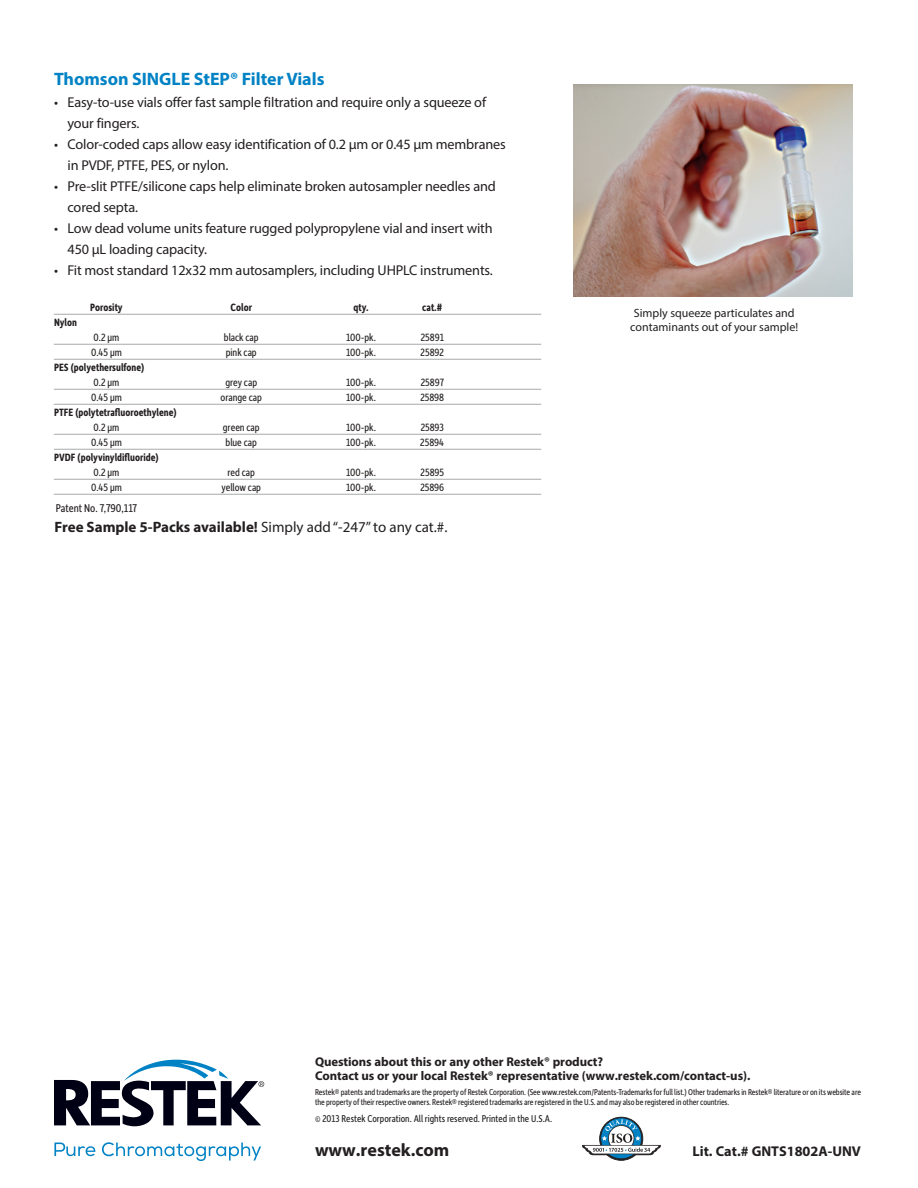
<style>
.page{position:relative;width:918px;height:1188px;background:#fff}
.page>*{position:absolute;margin:0;border:0;box-sizing:border-box;transform-origin:0 0}
.Heading{font:700 18px "Myriad Pro";color:#0082c5}
.t1{font:700 18px "Myriad Pro";color:#231f20}
.Bullets{font:700 15px "Myriad Pro";color:#231f20}
.t2{font:14.25px/21px "Myriad Pro";letter-spacing:-.01em;color:#231f20}
.t3{font:700 14.25px "Myriad Pro";color:#231f20}
.t4{font:700 12.75px/13.5px "Myriad Pro";letter-spacing:-.005em;color:#231f20}
.Caption_SKU{font:12px/13.5px "Myriad Pro";color:#231f20}
.Footnote{font:12px "Depot New Condensed";color:#231f20}
.Table_Body{font:11.25px "Depot New Condensed";color:#231f20}
.Table_Head{font:700 11.25px "Depot New Condensed";color:#231f20}
.t5{font:10.5px "Depot New Condensed";color:#231f20}
.Footnote_Instruction{font:9px/9.8px "Depot New Condensed";letter-spacing:-.01em;color:#231f20}
.s1{font-weight:400}
</style>
<div class="page">
<img style="left:574px;top:84px;width:278px;height:213px">
<hr style="left:54px;top:314px;width:487px;height:1px;background:#a8a9ad">
<hr style="left:54px;top:344px;width:487px;height:1px;background:#a8a9ad">
<hr style="left:54px;top:359px;width:487px;height:1px;background:#a8a9ad">
<hr style="left:54px;top:389px;width:487px;height:1px;background:#a8a9ad">
<hr style="left:54px;top:404px;width:487px;height:1px;background:#a8a9ad">
<hr style="left:54px;top:434px;width:487px;height:1px;background:#a8a9ad">
<hr style="left:54px;top:449px;width:487px;height:1px;background:#a8a9ad">
<hr style="left:54px;top:479px;width:487px;height:1px;background:#a8a9ad">
<hr style="left:54px;top:494px;width:487px;height:1px;background:#a8a9ad">
<svg style="left:582px;top:1117px;width:79px;height:44px"></svg>
<svg style="left:54px;top:1143px;width:42px;height:13px"></svg>
<svg style="left:102px;top:1142px;width:159px;height:19px"></svg>
<svg style="left:54px;top:1060px;width:210px;height:66px"></svg>
<p class="Heading" style="left:54px;top:67px;width:272px">Thomson SINGLE StEP® Filter Vials</p>
<p class="t2" style="left:68px;top:91px;width:420px;text-indent:-14px">• Easy-to-use vials offer fast sample filtration and require only a squeeze of your fingers.</p>
<p class="t2" style="left:68px;top:133px;width:440px;text-indent:-14px">• Color-coded caps allow easy identification of 0.2 μm or 0.45 μm membranes in PVDF, PTFE, PES, or nylon.</p>
<p class="t2" style="left:68px;top:175px;width:430px;text-indent:-14px">• Pre-slit PTFE/silicone caps help eliminate broken autosampler needles and cored septa.</p>
<p class="t2" style="left:68px;top:217px;width:427px;text-indent:-14px">• Low dead volume units feature rugged polypropylene vial and insert with<br>450 μL loading capacity.</p>
<p class="t2" style="left:54px;top:259px;width:440px">• Fit most standard 12x32 mm autosamplers, including UHPLC instruments.</p>
<p class="Table_Head" style="left:54px;top:315px;width:25px">Nylon</p>
<p class="Table_Head" style="left:90px;top:300px;width:34px">Porosity</p>
<p class="Table_Head" style="left:231px;top:300px;width:23px">Color</p>
<p class="Table_Head" style="left:353px;top:300px;width:17px">qty.</p>
<p class="Table_Head" style="left:422px;top:300px;width:22px">cat.#</p>
<p class="Table_Body" style="left:94px;top:330px;width:27px">0.2 µm</p>
<p class="Table_Body" style="left:224px;top:330px;width:36px">black cap</p>
<p class="Table_Body" style="left:346px;top:330px;width:31px">100-pk.</p>
<p class="Table_Body" style="left:421px;top:330px;width:25px">25891</p>
<p class="Table_Body" style="left:91px;top:345px;width:32px">0.45 µm</p>
<p class="Table_Body" style="left:226px;top:345px;width:32px">pink cap</p>
<p class="Table_Body" style="left:346px;top:345px;width:31px">100-pk.</p>
<p class="Table_Body" style="left:421px;top:345px;width:25px">25892</p>
<p class="Table_Head" style="left:54px;top:360px;width:92px">PES (polyethersulfone)</p>
<p class="Table_Body" style="left:94px;top:375px;width:27px">0.2 µm</p>
<p class="Table_Body" style="left:225px;top:375px;width:33px">grey cap</p>
<p class="Table_Body" style="left:346px;top:375px;width:31px">100-pk.</p>
<p class="Table_Body" style="left:421px;top:375px;width:25px">25897</p>
<p class="Table_Body" style="left:91px;top:390px;width:32px">0.45 µm</p>
<p class="Table_Body" style="left:221px;top:390px;width:43px">orange cap</p>
<p class="Table_Body" style="left:346px;top:390px;width:31px">100-pk.</p>
<p class="Table_Body" style="left:420px;top:390px;width:25px">25898</p>
<p class="Table_Head" style="left:54px;top:405px;width:125px">PTFE (polytetrafluoroethylene)</p>
<p class="Table_Body" style="left:94px;top:420px;width:27px">0.2 µm</p>
<p class="Table_Body" style="left:223px;top:420px;width:38px">green cap</p>
<p class="Table_Body" style="left:346px;top:420px;width:31px">100-pk.</p>
<p class="Table_Body" style="left:421px;top:420px;width:25px">25893</p>
<p class="Table_Body" style="left:91px;top:435px;width:32px">0.45 µm</p>
<p class="Table_Body" style="left:226px;top:435px;width:33px">blue cap</p>
<p class="Table_Body" style="left:346px;top:435px;width:31px">100-pk.</p>
<p class="Table_Body" style="left:420px;top:435px;width:26px">25894</p>
<p class="Table_Head" style="left:54px;top:450px;width:107px">PVDF (polyvinyldifluoride)</p>
<p class="Table_Body" style="left:94px;top:465px;width:27px">0.2 µm</p>
<p class="Table_Body" style="left:228px;top:465px;width:29px">red cap</p>
<p class="Table_Body" style="left:346px;top:465px;width:31px">100-pk.</p>
<p class="Table_Body" style="left:421px;top:465px;width:25px">25895</p>
<p class="Table_Body" style="left:91px;top:480px;width:32px">0.45 µm</p>
<p class="Table_Body" style="left:221px;top:480px;width:41px">yellow cap</p>
<p class="Table_Body" style="left:346px;top:480px;width:31px">100-pk.</p>
<p class="Table_Body" style="left:420px;top:480px;width:25px">25896</p>
<p class="Footnote" style="left:56px;top:500px;width:83px">Patent No. 7,790,117</p>
<p class="Bullets" style="left:55px;top:517px;width:394px">Free Sample 5-Packs available! <span class="s1">Simply add “-247” to any cat.#.</span></p>
<p class="Caption_SKU" style="left:630px;top:306px;width:169px">Simply squeeze particulates and contaminants out of your sample!</p>
<p class="t4" style="left:315px;top:1055px;width:437px">Questions about this or any other Restek® product?<br>Contact us or your local Restek® representative (www.restek.com/contact-us).</p>
<p class="Footnote_Instruction" style="left:315px;top:1087px;width:548px">Restek® patents and trademarks are the property of Restek Corporation. (See www.restek.com/Patents-Trademarks for full list.) Other trademarks in Restek® literature or on its website are the property of their respective owners. Restek® registered trademarks are registered in the U.S. and may also be registered in other countries.</p>
<p class="t5" style="left:315px;top:1112px;width:239px">© 2013 Restek Corporation. All rights reserved. Printed in the U.S.A.</p>
<p class="t1" style="left:315px;top:1138px;width:136px">www.restek.com</p>
<p class="t3" style="left:693px;top:1142px;width:170px">Lit. Cat.# GNTS1802A-UNV</p>
</div>
